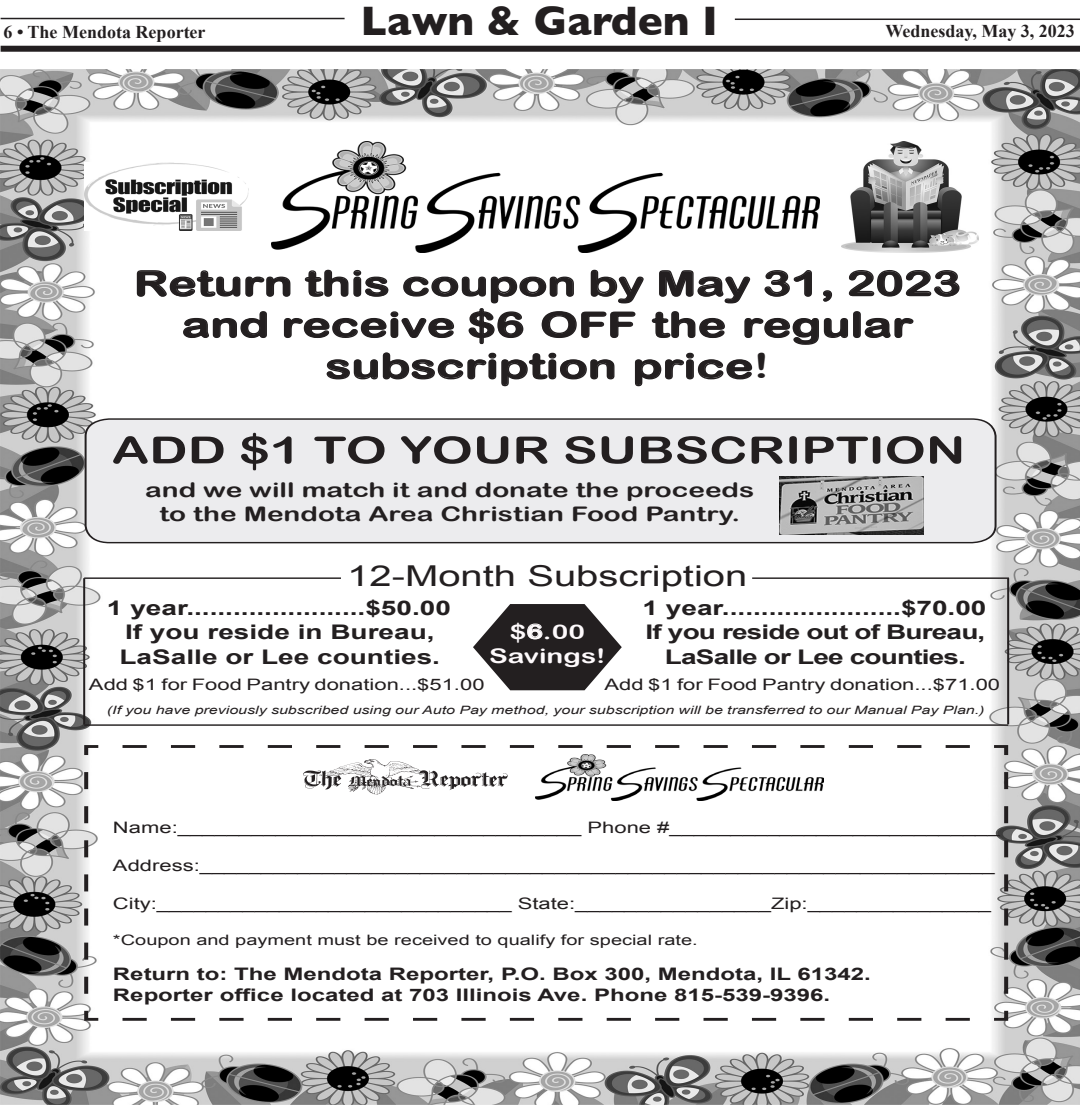
<style>
.page{position:relative;width:1080px;height:1107px;background:#fff}
.page>*{position:absolute;margin:0;border:0;box-sizing:border-box;transform-origin:0 0}
.t1{font:700 42px "Gill Sans";color:#231f20}
.t2{font:37.35px "Arial Rounded MT Bold";color:#231f20;scale:1.39 1}
.t3{font:34.5px/41.4px "Arial Rounded MT Bold";color:#231f20;text-align:center;scale:1.39 1}
.t4{font:28.8px "Arial";color:#231f20;scale:1.39 1}
.t5{font:700 20.1px/24.2px "Arial";color:#231f20;text-align:center;scale:1.39 1}
.t6{font:20.1px/24.2px "Arial Rounded MT Bold";color:#231f20;text-align:center;scale:1.39 1}
.t7{font:700 20.1px "Arial";letter-spacing:-.03em;color:#231f20;scale:1.39 1}
.t8{font:20.1px "Arial Rounded MT Bold";color:#fefafc;scale:1.39 1}
.t9{font:700 18px "Times New Roman";color:#231f20}
.t10{font:700 17.25px/20.7px "Arial";color:#231f20;scale:1.39 1}
.t11{font:15.75px "Arial";color:#231f20;scale:1.39 1}
.t12{font:14.4px "Arial";color:#231f20;scale:1.39 1}
.t13{font:italic 11.55px "Arial";color:#231f20;scale:1.39 1}
.s1{font-style:inherit}
</style>
<div class="page">
<div style="left:1px;top:46px;width:1078px;height:6px;background:#231f20"></div>
<hr style="left:1px;top:18px;width:343px;height:1px;background:#231f20">
<hr style="left:734px;top:19px;width:345px;height:1px;background:#231f20">
<img style="left:1px;top:69px;width:1078px;height:1035px">
<svg style="left:472px;top:603px;width:151px;height:88px"></svg>
<div style="left:84px;top:418px;width:913px;height:126px;background:#ececee"></div>
<img style="left:85px;top:162px;width:164px;height:69px">
<img style="left:841px;top:141px;width:137px;height:111px">
<hr style="left:84px;top:577px;width:257px;height:2px;background:#231f20">
<hr style="left:752px;top:577px;width:256px;height:2px;background:#231f20">
<hr style="left:83px;top:578px;width:2px;height:146px;background:#231f20">
<hr style="left:1007px;top:578px;width:1px;height:146px;background:#231f20">
<hr style="left:84px;top:724px;width:924px;height:2px;background:#231f20">
<svg style="left:82px;top:744px;width:928px;height:278px"></svg>
<img style="left:303px;top:760px;width:207px;height:36px">
<img style="left:271px;top:142px;width:548px;height:110px">
<img style="left:779px;top:476px;width:144px;height:58px">
<img style="left:535px;top:755px;width:288px;height:46px">
<p class="t9" style="left:4px;top:19px;width:203px">6 • The Mendota Reporter</p>
<h1 class="t1" style="left:360px;top:-12px;width:359px">Lawn &amp; Garden I</h1>
<p class="t9" style="left:885px;top:18px;width:191px">Wednesday, May 3, 2023</p>
<p class="t3" style="left:134px;top:262px;width:596px">Return this coupon by May 31, 2023 and receive $6 OFF the regular subscription price!</p>
<p class="t2" style="left:112px;top:428px;width:615px">ADD $1 TO YOUR SUBSCRIPTION</p>
<p class="t6" style="left:145px;top:477px;width:439px">and we will match it and donate the proceeds to the Mendota Area Christian Food Pantry.</p>
<p class="t4" style="left:347px;top:557px;width:289px">12-Month Subscription</p>
<p class="t5" style="left:107px;top:597px;width:249px">1 year.......................$<span class="s1">50</span>.00<br>If you reside in Bureau,<br>LaSalle or Lee counties.</p>
<p class="t11" style="left:89px;top:674px;width:286px">Add $1 for Food Pantry donation...$<span class="s1">51</span>.00</p>
<p class="t5" style="left:642px;top:597px;width:249px">1 year.......................$<span class="s1">70.00</span></p>
<p class="t8" style="left:509px;top:620px;width:56px">$6.00</p>
<p class="t7" style="left:645px;top:619px;width:246px">If you reside out of Bureau,</p>
<p class="t8" style="left:489px;top:644px;width:85px">Savings!</p>
<p class="t7" style="left:664px;top:643px;width:218px">LaSalle or Lee counties.</p>
<p class="t13" style="left:107px;top:703px;width:633px">(If you have previously subscribed using our Auto Pay method, your subscription will be transferred to our Manual Pay Plan.)</p>
<p class="t11" style="left:604px;top:674px;width:286px">Add $1 for Food Pantry donation...$<span class="s1">71.00</span></p>
<p class="t11" style="left:113px;top:817px;width:639px">Name:_________________________________ Phone #___________________________</p>
<p class="t11" style="left:113px;top:855px;width:636px">Address:_________________________________________________________________</p>
<p class="t11" style="left:113px;top:893px;width:633px">City:_____________________________ State:________________Zip:_______________</p>
<p class="t12" style="left:113px;top:930px;width:422px">*Coupon and payment must be received to qualify for special rate.</p>
<p class="t10" style="left:113px;top:964px;width:546px">Return to: The Mendota Reporter, P.O. Box 300, Mendota, IL 61342.<br>Reporter office located at 703 Illinois Ave. Phone 815-539-9396.</p>
</div>
